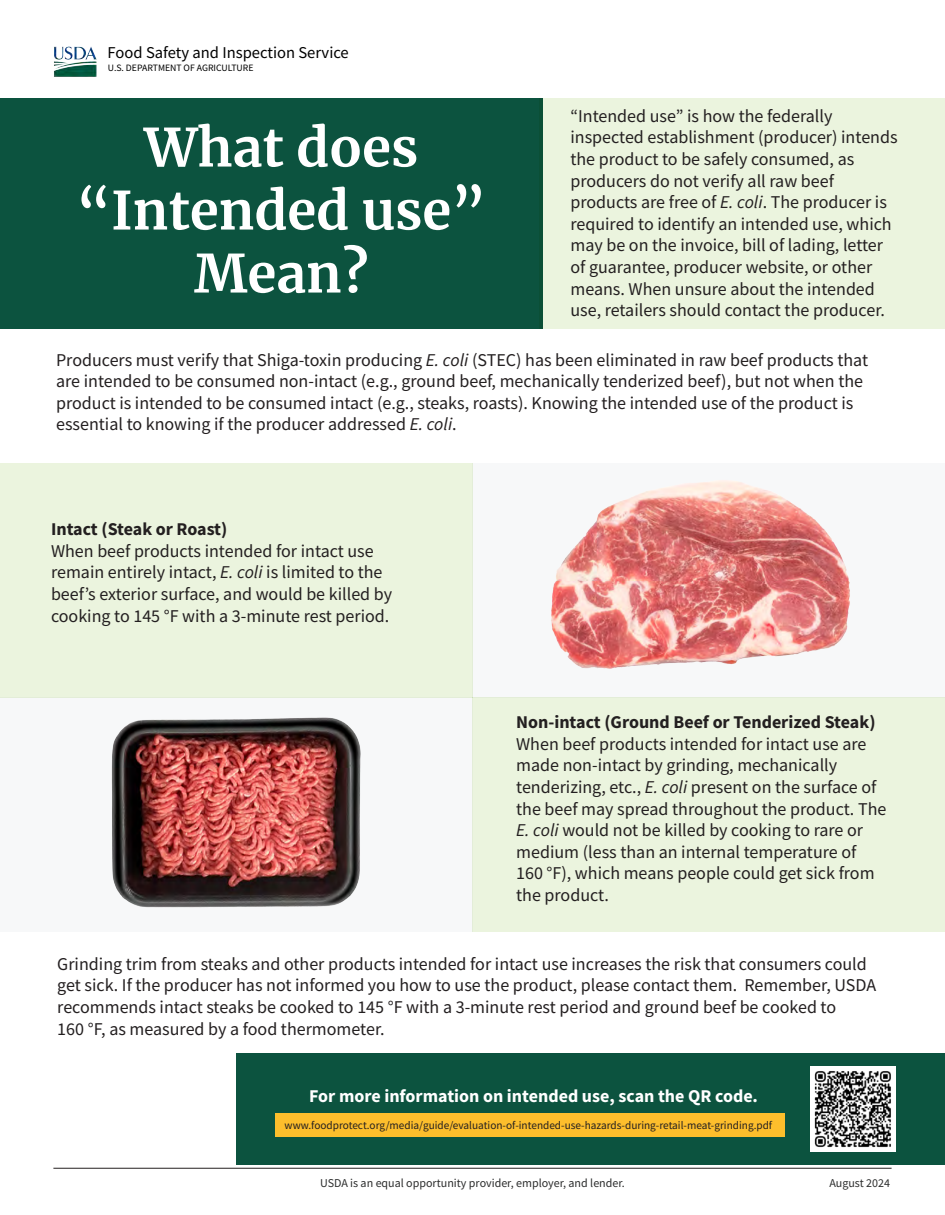
<style>
.page{position:relative;width:945px;height:1215px;background:#fff}
.page>*{position:absolute;margin:0;border:0;box-sizing:border-box;transform-origin:0 0}
.t1{font:700 52.5px "Merriweather";color:#fff}
.t2{font:18px/21.6px "Source Sans Pro";color:#231f20}
.t3{font:700 18px "Source Sans Pro";color:#231f20}
.t4{font:700 18px "Source Sans Pro";color:#fff}
.t5{font:16.5px "Source Sans Pro";color:#000}
.t6{font:12px "Source Sans Pro";color:#2c2d2d}
.t7{font:11.25px "Source Sans Pro";color:#231f20}
.t8{font:9.75px "Source Sans Pro";color:#000}
.s1{font-style:italic}
</style>
<div class="page">
<div style="left:0;top:98px;width:543px;height:231px;background:#0c533f"></div>
<div style="left:539px;top:98px;width:406px;height:231px;background:#ebf4de"></div>
<div style="left:0;top:463px;width:472px;height:234px;background:#ebf4de"></div>
<img style="left:472px;top:463px;width:378px;height:234px">
<div style="left:472px;top:697px;width:473px;height:234px;background:#ebf4de"></div>
<hr style="left:53px;top:1168px;width:839px;height:1px;background:#231f20">
<img style="left:54px;top:46px;width:43px;height:31px">
<div style="left:0;top:697px;width:472px;height:234px;background:#f7f8f9"></div>
<img style="left:97px;top:697px;width:287px;height:211px">
<div style="left:236px;top:1053px;width:709px;height:112px;background:#0c533f"></div>
<img style="left:810px;top:1067px;width:85px;height:85px">
<div style="left:276px;top:1114px;width:509px;height:23px;background:#fdbe2c"></div>
<p class="t5" style="left:108px;top:42px;width:243px">Food Safety and Inspection Service</p>
<p class="t8" style="left:108px;top:62px;width:147px">U.S. DEPARTMENT OF AGRICULTURE</p>
<p class="t2" style="left:570px;top:105px;width:329px">“Intended use” is how the federally inspected establishment (producer) intends</p>
<p class="t2" style="left:570px;top:148px;width:318px">the product to be safely consumed, as producers do not verify all raw beef products are free of <span class="s1">E. coli</span>. The producer is</p>
<p class="t1" style="left:144px;top:111px;width:276px">What does</p>
<h1 class="t1" style="left:76px;top:174px;width:411px">“Intended use”</h1>
<p class="t2" style="left:570px;top:213px;width:323px">required to identify an intended use, which may be on the invoice, bill of lading, letter</p>
<h1 class="t1" style="left:194px;top:237px;width:176px">Mean?</h1>
<p class="t2" style="left:570px;top:256px;width:303px">of guarantee, producer website, or other</p>
<p class="t2" style="left:570px;top:278px;width:316px">means. When unsure about the intended use, retailers should contact the producer.</p>
<p class="t2" style="left:56px;top:349px;width:814px">Producers must verify that Shiga-toxin producing <span class="s1">E. coli</span> (STEC) has been eliminated in raw beef products that are intended to be consumed non-intact (e.g., ground beef, mechanically tenderized beef), but not when the product is intended to be consumed intact (e.g., steaks, roasts). Knowing the intended use of the product is essential to knowing if the producer addressed <span class="s1">E. coli</span>.</p>
<h4 class="t3" style="left:51px;top:517px;width:178px">Intact (Steak or Roast)</h4>
<p class="t2" style="left:51px;top:540px;width:333px">When beef products intended for intact use remain entirely intact, <span class="s1">E. coli</span> is limited to the</p>
<p class="t2" style="left:51px;top:583px;width:343px">beefʼs exterior surface, and would be killed by cooking to 145 °F with a 3-minute rest period.</p>
<h4 class="t3" style="left:516px;top:710px;width:361px">Non-intact (Ground Beef or Tenderized Steak)</h4>
<p class="t2" style="left:516px;top:733px;width:352px">When beef products intended for intact use are</p>
<p class="t2" style="left:516px;top:755px;width:323px">made non-intact by grinding, mechanically</p>
<p class="t2" style="left:516px;top:776px;width:372px">tenderizing, etc., <span class="s1">E. coli</span> present on the surface of the beef may spread throughout the product. The</p>
<p class="t2" style="left:516px;top:819px;width:349px"><span class="s1">E. coli</span> would not be killed by cooking to rare or</p>
<p class="t2" style="left:516px;top:841px;width:342px">medium (less than an internal temperature of</p>
<p class="t2" style="left:516px;top:863px;width:360px">160 °F), which means people could get sick from</p>
<p class="t2" style="left:516px;top:884px;width:94px">the product.</p>
<p class="t2" style="left:57px;top:953px;width:820px">Grinding trim from steaks and other products intended for intact use increases the risk that consumers could get sick. If the producer has not informed you how to use the product, please contact them. Remember, USDA</p>
<p class="t2" style="left:57px;top:996px;width:780px">recommends intact steaks be cooked to 145 °F with a 3-minute rest period and ground beef be cooked to<br>160 °F, as measured by a food thermometer.</p>
<p class="t4" style="left:309px;top:1084px;width:450px">For more information on intended use, scan the QR code.</p>
<p class="t7" style="left:285px;top:1118px;width:489px">www.foodprotect.org/media/guide/evaluation-of-intended-use-hazards-during-retail-meat-grinding.pdf</p>
<p class="t6" style="left:320px;top:1175px;width:306px">USDA is an equal opportunity provider, employer, and lender.</p>
<p class="t6" style="left:829px;top:1175px;width:62px">August 2024</p>
</div>
